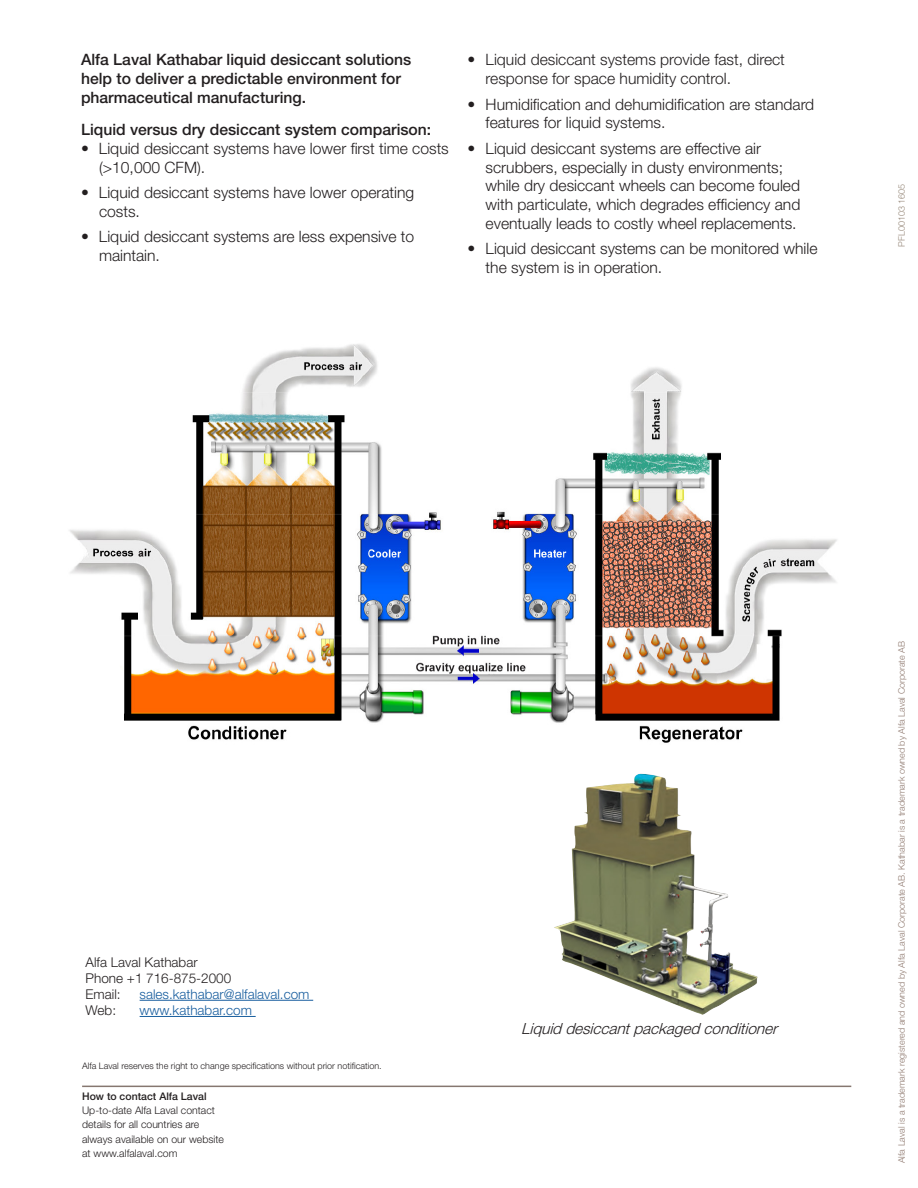
<style>
.page{position:relative;width:918px;height:1188px;background:#fff}
.page>*{position:absolute;margin:0;border:0;box-sizing:border-box;transform-origin:0 0}
.story_bullet{font:300 15.75px/18.9px "Helvetica Neue LT";color:#231f20}
.Story_paragraph_head{font:500 15.75px/18.9px "Helvetica Neue LT";color:#231f20}
.Story_body_text{font:italic 300 15.3px "Helvetica Neue LT";color:#231f20}
.contact_info_tab{font:300 13.5px "Helvetica Neue LT";color:#175d9e}
.back_page{font:300 13.5px "Helvetica Neue LT Std";color:#231f20}
.contact_info_tab-2{font:300 13.5px "Helvetica Neue LT";color:#231f20}
.Contact_text_7_9_5{font:300 10.5px/14.2px "Helvetica Neue LT Std";color:#231f20}
.Contact_head_7_9_5{font:500 10.5px "Helvetica Neue LT Std";color:#231f20}
.All_rights_reserved{font:300 9px "Helvetica Neue LT Std";color:#927d73}
.All_rights_reserved-2{font:300 9px "Helvetica Neue LT Std";color:#231f20}
.All_rights_reserved-3{font:300 9px "Helvetica Neue LT";color:#998b7d}
</style>
<div class="page">
<hr style="left:140px;top:1000px;width:173px;height:1px;background:#175d9e">
<hr style="left:140px;top:1016px;width:116px;height:1px;background:#175d9e">
<img style="left:69px;top:344px;width:768px;height:399px">
<img style="left:554px;top:774px;width:204px;height:241px">
<hr style="left:82px;top:1086px;width:769px;height:1px;background:#867770">
<p class="Story_paragraph_head" style="left:81px;top:50px;width:332px">Alfa Laval Kathabar liquid desiccant solutions help to deliver a predictable environment for pharmaceutical manufacturing.</p>
<p class="Story_paragraph_head" style="left:81px;top:120px;width:352px">Liquid versus dry desiccant system comparison:</p>
<p class="story_bullet" style="left:99px;top:139px;width:351px;text-indent:-18px">• Liquid desiccant systems have lower first time costs (&gt;10,000 CFM).</p>
<p class="story_bullet" style="left:99px;top:183px;width:317px;text-indent:-18px">• Liquid desiccant systems have lower operating costs.</p>
<p class="story_bullet" style="left:99px;top:227px;width:317px;text-indent:-18px">• Liquid desiccant systems are less expensive to maintain.</p>
<p class="story_bullet" style="left:486px;top:50px;width:301px;text-indent:-18px">• Liquid desiccant systems provide fast, direct response for space humidity control.</p>
<p class="story_bullet" style="left:486px;top:94px;width:330px;text-indent:-18px">• Humidification and dehumidification are standard features for liquid systems.</p>
<p class="story_bullet" style="left:486px;top:138px;width:316px;text-indent:-18px">• Liquid desiccant systems are effective air scrubbers, especially in dusty environments; while dry desiccant wheels can become fouled with particulate, which degrades efficiency and eventually leads to costly wheel replacements.</p>
<p class="story_bullet" style="left:486px;top:239px;width:333px;text-indent:-18px">• Liquid desiccant systems can be monitored while the system is in operation.</p>
<p class="All_rights_reserved-3" style="left:896px;top:247px;width:64px;rotate:-90deg">PFL00103 1605</p>
<p class="back_page" style="left:86px;top:953px;width:114px">Alfa Laval Kathabar</p>
<p class="back_page" style="left:86px;top:970px;width:147px">Phone +1 716-875-2000</p>
<p class="contact_info_tab-2" style="left:86px;top:986px;width:37px">Email:</p>
<p class="contact_info_tab" style="left:140px;top:986px;width:171px">sales.kathabar@alfalaval.com</p>
<p class="contact_info_tab-2" style="left:86px;top:1002px;width:32px">Web:</p>
<p class="contact_info_tab" style="left:140px;top:1002px;width:114px">www.kathabar.com</p>
<p class="All_rights_reserved-2" style="left:82px;top:1060px;width:301px">Alfa Laval reserves the right to change specifications without prior notification.</p>
<p class="Contact_head_7_9_5" style="left:82px;top:1090px;width:126px">How to contact Alfa Laval</p>
<p class="Contact_text_7_9_5" style="left:82px;top:1103px;width:143px">Up-to-date Alfa Laval contact details for all countries are always available on our website at www.alfalaval.com</p>
<p class="Story_body_text" style="left:521px;top:1019px;width:262px">Liquiddesiccantpackagedconditioner</p>
<p class="All_rights_reserved" style="left:896px;top:1163px;width:524px;rotate:-90deg">Alfa Laval is a trademark registered and owned by Alfa Laval Corporate AB. Kathabar is a trademark owned by Alfa Laval Corporate AB</p>
</div>
